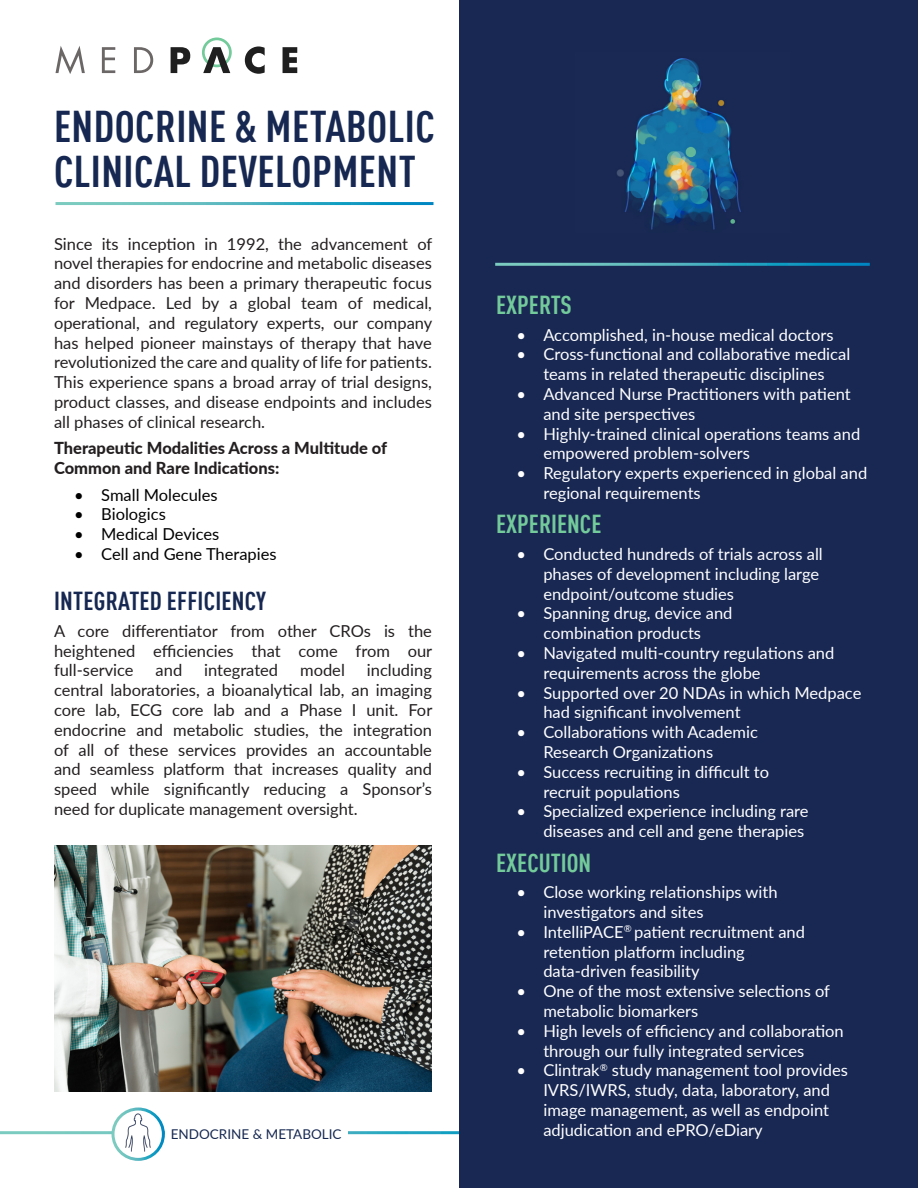
<style>
.page{position:relative;width:918px;height:1188px;background:#fff}
.page>*{position:absolute;margin:0;border:0;box-sizing:border-box;transform-origin:0 0}
.t1{font:700 condensed 43.5px "DINOT";letter-spacing:.01em;color:#162851}
.t2{font:700 condensed 25.5px "DINOT";color:#73ca9a}
.t3{font:700 condensed 25.5px "DINOT";letter-spacing:.01em;color:#162851}
.t4{font:16.5px/19.8px "Lato";color:#fff}
.t5{font:16.5px/19.8px "Lato";color:#231f20;text-align:justify}
.t6{font:800 16.5px/19.8px "Lato";color:#231f20}
.t7{font:16.5px "Lato";color:#000}
.t8{font:13.5px "Lato";color:#162851}
</style>
<div class="page">
<svg style="left:113px;top:1109px;width:50px;height:50px"></svg>
<img style="left:116px;top:1111px;width:44px;height:43px">
<div style="left:112px;top:1108px;width:53px;height:53px;border:3px solid #fff;border-radius:50%"></div>
<div style="left:459px;top:0;width:459px;height:1188px;background:#192853"></div>
<svg style="left:56px;top:46px;width:29px;height:28px"></svg>
<svg style="left:102px;top:47px;width:13px;height:26px"></svg>
<svg style="left:134px;top:47px;width:19px;height:26px"></svg>
<svg style="left:171px;top:47px;width:19px;height:26px"></svg>
<svg style="left:202px;top:37px;width:30px;height:36px"></svg>
<svg style="left:245px;top:46px;width:20px;height:28px"></svg>
<svg style="left:283px;top:47px;width:14px;height:26px"></svg>
<hr style="left:495px;top:263px;width:375px;height:3px;background:#fff">
<img style="left:617px;top:58px;width:124px;height:172px">
<img style="left:54px;top:845px;width:378px;height:246px">
<p class="t1" style="left:54px;top:95px;width:382px">ENDOCRINE &amp; METABOLIC</p>
<p class="t1" style="left:54px;top:140px;width:363px">CLINICAL DEVELOPMENT</p>
<p class="t5" style="left:54px;top:233px;width:380px">Since its inception in 1992, the advancement of novel therapies for endocrine and metabolic diseases and disorders has been a primary therapeutic focus for Medpace. Led by a global team of medical, operational, and regulatory experts, our company has helped pioneer mainstays of therapy that have revolutionized the care and quality of life for patients.<br>This experience spans a broad array of trial designs, product classes, and disease endpoints and includes all phases of clinical research.</p>
<p class="t6" style="left:54px;top:438px;width:335px">Therapeutic Modalities Across a Multitude of<br>Common and Rare Indications:</p>
<p class="t7" style="left:74px;top:483px;width:145px">• Small Molecules</p>
<p class="t7" style="left:74px;top:503px;width:93px">• Biologics</p>
<p class="t7" style="left:74px;top:522px;width:147px">• Medical Devices</p>
<p class="t7" style="left:74px;top:542px;width:204px">• Cell and Gene Therapies</p>
<p class="t3" style="left:54px;top:583px;width:214px">INTEGRATED EFFICIENCY</p>
<p class="t5" style="left:54px;top:620px;width:380px">A core differentiator from other CROs is the heightened efficiencies that come from our full-service</p>
<p class="t5" style="left:54px;top:660px;width:380px;text-indent:313px">including central laboratories, a bioanalytical lab, an imaging core lab, ECG core lab and a Phase I unit. For endocrine and metabolic studies, the integration of all of these services provides an accountable and seamless platform that increases quality and speed while significantly reducing a Sponsor’s need for duplicate management oversight.</p>
<p class="t5" style="left:156px;top:660px;width:28px">and</p>
<p class="t5" style="left:204px;top:660px;width:76px">integrated</p>
<p class="t5" style="left:300px;top:660px;width:46px">model</p>
<p class="t8" style="left:171px;top:1124px;width:172px">ENDOCRINE &amp; METABOLIC</p>
<p class="t2" style="left:496px;top:286px;width:77px">EXPERTS</p>
<p class="t4" style="left:516px;top:324px;width:319px">• Accomplished, in-house medical doctors</p>
<p class="t4" style="left:516px;top:344px;width:335px;text-align:center">• Cross-functional and collaborative medical teams in related therapeutic disciplines</p>
<p class="t4" style="left:543px;top:383px;width:309px;text-indent:-27px">• Advanced Nurse Practitioners with patient and site perspectives</p>
<p class="t4" style="left:543px;top:423px;width:318px;text-indent:-27px">• Highly-trained clinical operations teams and empowered problem-solvers</p>
<p class="t4" style="left:543px;top:463px;width:325px;text-indent:-27px">• Regulatory experts experienced in global and regional requirements</p>
<p class="t2" style="left:496px;top:506px;width:107px">EXPERIENCE</p>
<p class="t4" style="left:543px;top:543px;width:281px;text-indent:-27px">• Conducted hundreds of trials across all phases of development including large endpoint/outcome studies</p>
<p class="t4" style="left:516px;top:603px;width:218px;text-align:center">• Spanning drug, device and combination products</p>
<p class="t4" style="left:543px;top:642px;width:293px;text-indent:-27px">• Navigated multi-country regulations and requirements across the globe</p>
<p class="t4" style="left:543px;top:682px;width:320px;text-indent:-27px">• Supported over 20 NDAs in which Medpace had significant involvement</p>
<p class="t4" style="left:543px;top:722px;width:216px;text-indent:-27px">• Collaborations with Academic<br>Research Organizations</p>
<p class="t4" style="left:543px;top:761px;width:227px;text-indent:-27px">• Success recruiting in difficult to recruit populations</p>
<p class="t4" style="left:516px;top:801px;width:294px;text-align:right">• Specialized experience including rare diseases and cell and gene therapies</p>
<p class="t2" style="left:496px;top:844px;width:97px">EXECUTION</p>
<p class="t4" style="left:543px;top:882px;width:236px;text-indent:-27px">• Close working relationships with investigators and sites</p>
<p class="t4" style="left:543px;top:921px;width:263px;text-indent:-27px">• IntelliPACE<sup>®</sup> patient recruitment and retention platform including data-driven feasibility</p>
<p class="t4" style="left:543px;top:981px;width:288px;text-indent:-27px">• One of the most extensive selections of metabolic biomarkers</p>
<p class="t4" style="left:543px;top:1020px;width:302px;text-indent:-27px">• High levels of efficiency and collaboration through our fully integrated services</p>
<p class="t4" style="left:543px;top:1060px;width:306px;text-indent:-27px">• Clintrak<sup>®</sup> study management tool provides IVRS/IWRS, study, data, laboratory, and image management, as well as endpoint adjudication and ePRO/eDiary</p>
</div>
